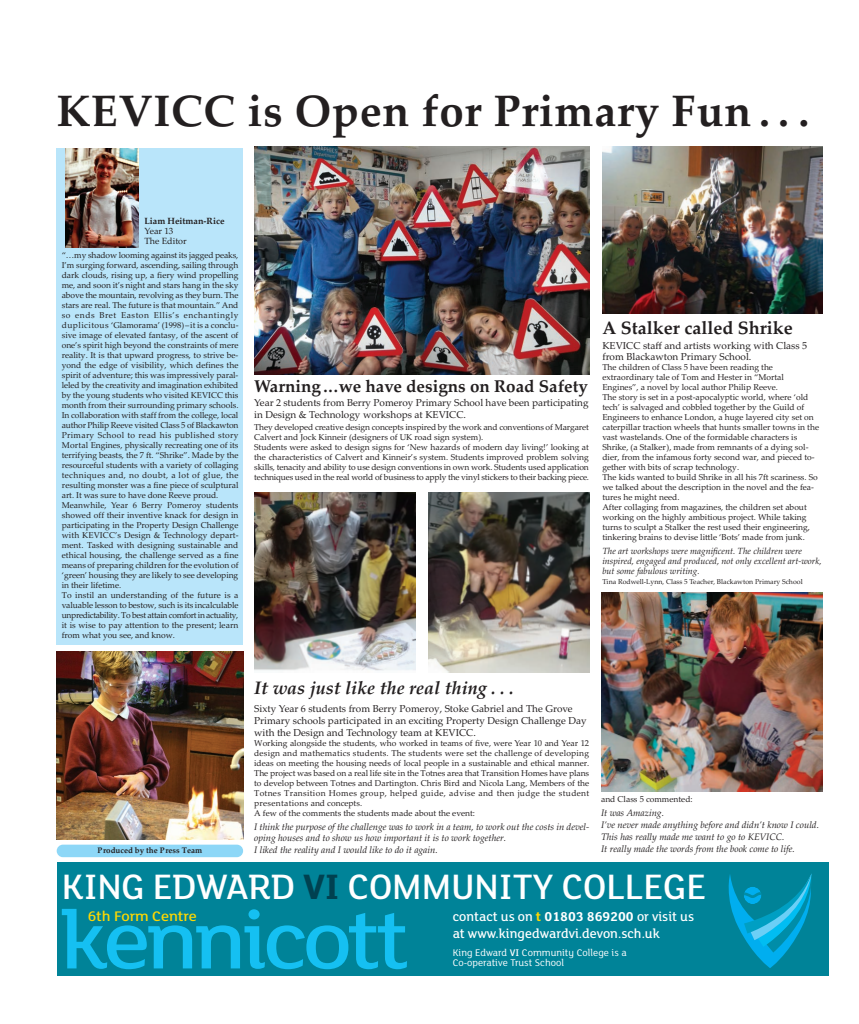
<style>
.page{position:relative;width:859px;height:1024px;background:#fff}
.page>*{position:absolute;margin:0;border:0;box-sizing:border-box;transform-origin:0 0}
.t1{font:700 44px "Palatino Linotype";letter-spacing:.015em;color:#231f20}
.t2{font:500 38.4px "FS Lola";color:#fff}
.t3{font:italic 700 18px "Palatino Linotype";color:#231f20}
.t4{font:700 18px "Palatino Linotype";color:#231f20}
.t5{font:700 17px "Palatino Linotype";color:#231f20}
.t6{font:500 15.1px "FS Lola";letter-spacing:-.005em;color:#ffd801;scale:1.07 1}
.t7{font:500 14px/17px "FS Lola";color:#fff}
.t8{font:10.5px/10px "FS Lola";color:#fff}
.t9{font:10px/12px "Palatino Linotype";color:#231f20}
.t10{font:italic 9.5px/12px "Palatino Linotype";color:#231f20}
.t11{font:italic 9px/10px "Palatino Linotype";color:#231f20}
.t12{font:700 9px "Palatino Linotype";color:#231f20}
.t13{font:9px/10px "Palatino Linotype";color:#231f20}
.t14{font:8.5px/10px "Palatino Linotype";color:#231f20}
.t15{font:700 8px "Palatino Linotype";color:#231f20}
.t16{font:7px "Palatino Linotype";color:#231f20}
.s1{font-weight:700;color:#004150}
.s2{font-weight:700;color:#ffd801}
.s3{font-weight:700}
.s4{font-weight:500}
</style>
<div class="page">
<img style="left:255px;top:147px;width:334px;height:227px">
<div style="left:57px;top:862px;width:771px;height:113px;background:#008398"></div>
<svg style="left:729px;top:873px;width:83px;height:95px"></svg>
<svg style="left:62px;top:908px;width:345px;height:61px"></svg>
<img style="left:602px;top:147px;width:220px;height:166px">
<div style="left:57px;top:148px;width:186px;height:496px;background:#b9e5fa"></div>
<img style="left:65px;top:148px;width:73px;height:99px">
<img style="left:602px;top:592px;width:220px;height:199px">
<img style="left:254px;top:492px;width:162px;height:179px">
<img style="left:428px;top:492px;width:162px;height:181px">
<div style="left:57px;top:844px;width:186px;height:13px;background:#8dd7f7;border-radius:6px"></div>
<img style="left:57px;top:651px;width:186px;height:188px">
<h1 class="t1" style="left:57px;top:85px;width:754px">KEVICC is Open for Primary Fun . . .</h1>
<p class="t12" style="left:144px;top:215px;width:82px">Liam Heitman-Rice</p>
<p class="t13" style="left:144px;top:226px;width:44px">Year 13<br>The Editor</p>
<p class="t14" style="left:62px;top:250px;width:178px">“…my shadow looming against its jagged peaks, I’m surging forward, ascending, sailing through dark clouds, rising up, a fiery wind propelling me, and soon it’s night and stars hang in the sky above the mountain, revolving as they burn. The stars are real. The future is that mountain.” And so ends Bret Easton Ellis’s enchantingly duplicitous ‘Glamorama’ (1998)–it is a conclu&shy;sive image of elevated fantasy, of the ascent of one’s spirit high beyond the constraints of mere reality. It is that upward progress, to strive be&shy;yond the edge of visibility, which defines the spirit of adventure; this was impressively paral&shy;leled by the creativity and imagination exhibited by the young students who visited KEVICC this month from their surrounding primary schools.<br>In collaboration with staff from the college, local author Philip Reeve visited Class 5 of Blackawton Primary School to read his published story Mortal Engines, physically recreating one of its terrifying beasts, the 7 ft. “Shrike”. Made by the resourceful students with a variety of collaging techniques and, no doubt, a lot of glue, the resulting monster was a fine piece of sculptural art. It was sure to have done Reeve proud.<br>Meanwhile, Year 6 Berry Pomeroy students showed off their inventive knack for design in participating in the Property Design Challenge with KEVICC’s Design &amp; Technology depart&shy;ment. Tasked with designing sustainable and ethical housing, the challenge served as a fine means of preparing children for the evolution of ‘green’ housing they are likely to see developing in their lifetime.<br>To instil an understanding of the future is a valuable lesson to bestow, such is its incalculable unpredictability. To best attain comfort in actuality, it is wise to pay attention to the present; learn from what you see, and know.</p>
<h3 class="t5" style="left:254px;top:376px;width:335px">Warning ...we have designs on Road Safety</h3>
<p class="t9" style="left:254px;top:397px;width:336px">Year 2 students from Berry Pomeroy Primary School have been participating in Design &amp; Technology workshops at KEVICC.</p>
<p class="t14" style="left:254px;top:422px;width:336px">They developed creative design concepts inspired by the work and conventions of Margaret Calvert and Jock Kinneir (designers of UK road sign system).<br>Students were asked to design signs for ‘New hazards of modern day living!’ looking at the characteristics of Calvert and Kinneir’s system. Students improved problem solving skills, tenacity and ability to use design conventions in own work. Students used application techniques used in the real world of business to apply the vinyl stickers to their backing piece.</p>
<h3 class="t4" style="left:602px;top:317px;width:192px">A Stalker called Shrike</h3>
<p class="t9" style="left:602px;top:340px;width:206px;line-height:11px">KEVICC staff and artists working with Class 5 from Blackawton Primary School.</p>
<p class="t14" style="left:602px;top:362px;width:218px">The children of Class 5 have been reading the extraordinary tale of Tom and Hester in “Mortal Engines”, a novel by local author Philip Reeve.<br>The story is set in a post-apocalyptic world, where ‘old tech’ is salvaged and cobbled together by the Guild of Engineers to enhance London, a huge layered city set on caterpillar traction wheels that hunts smaller towns in the vast wastelands. One of the formidable characters is Shrike, (a Stalker), made from remnants of a dying sol&shy;dier, from the infamous forty second war, and pieced to&shy;gether with bits of scrap technology.<br>The kids wanted to build Shrike in all his 7ft scariness. So we talked about the description in the novel and the fea&shy;tures he might need.<br>After collaging from magazines, the children set about working on the highly ambitious project. While taking turns to sculpt a Stalker the rest used their engineering, tinkering brains to devise little ‘Bots’ made from junk.</p>
<p class="t11" style="left:602px;top:545px;width:221px">The art workshops were magnificent. The children were inspired, engaged and produced, not only excellent art-work, but some fabulous writing.</p>
<p class="t16" style="left:602px;top:577px;width:202px">Tina Rodwell-Lynn, Class 5 Teacher, Blackawton Primary School</p>
<p class="t15" style="left:97px;top:845px;width:106px">Produced by the Press Team</p>
<h3 class="t3" style="left:254px;top:677px;width:261px">It was just like the real thing . . .</h3>
<p class="t9" style="left:254px;top:703px;width:334px">Sixty Year 6 students from Berry Pomeroy, Stoke Gabriel and The Grove<br>Primary schools participated in an exciting Property Design Challenge Day with the Design and Technology team at KEVICC.</p>
<p class="t14" style="left:254px;top:738px;width:337px">Working alongside the students, who worked in teams of five, were Year 10 and Year 12 design and mathematics students. The students were set the challenge of developing ideas on meeting the housing needs of local people in a sustainable and ethical manner.<br>The project was based on a real life site in the Totnes area that Transition Homes have plans to develop between Totnes and Dartington. Chris Bird and Nicola Lang, Members of the Totnes Transition Homes group, helped guide, advise and then judge the student presentations and concepts.<br>A few of the comments the students made about the event:</p>
<p class="t10" style="left:254px;top:820px;width:336px;line-height:11px">I think the purpose of the challenge was to work in a team, to work out the costs in devel&shy;oping houses and to show us how important it is to work together.</p>
<p class="t10" style="left:254px;top:843px;width:185px">I liked the reality and I would like to do it again.</p>
<p class="t14" style="left:601px;top:794px;width:93px">and Class 5 commented:</p>
<p class="t10" style="left:601px;top:807px;width:220px">It was Amazing.<br>I’ve never made anything before and didn’t know I could.<br>This has really made me want to go to KEVICC.<br>It really made the words from the book come to life.</p>
<h2 class="t2" style="left:62px;top:874px;width:646px">KING EDWARD <span class="s1">VI</span> COMMUNITY COLLEGE</h2>
<h3 class="t7" style="left:453px;top:909px;width:243px">contact us on <span class="s2">t</span> <span class="s3">01803 869200</span> or visit us at www.kingedwardvi.devon.sch.uk</h3>
<h3 class="t6" style="left:88px;top:911px;width:103px">6th Form Centre</h3>
<p class="t8" style="left:453px;top:948px;width:176px">King Edward <span class="s4">VI</span> Community College is a<br>Co-operative Trust School</p>
</div>
